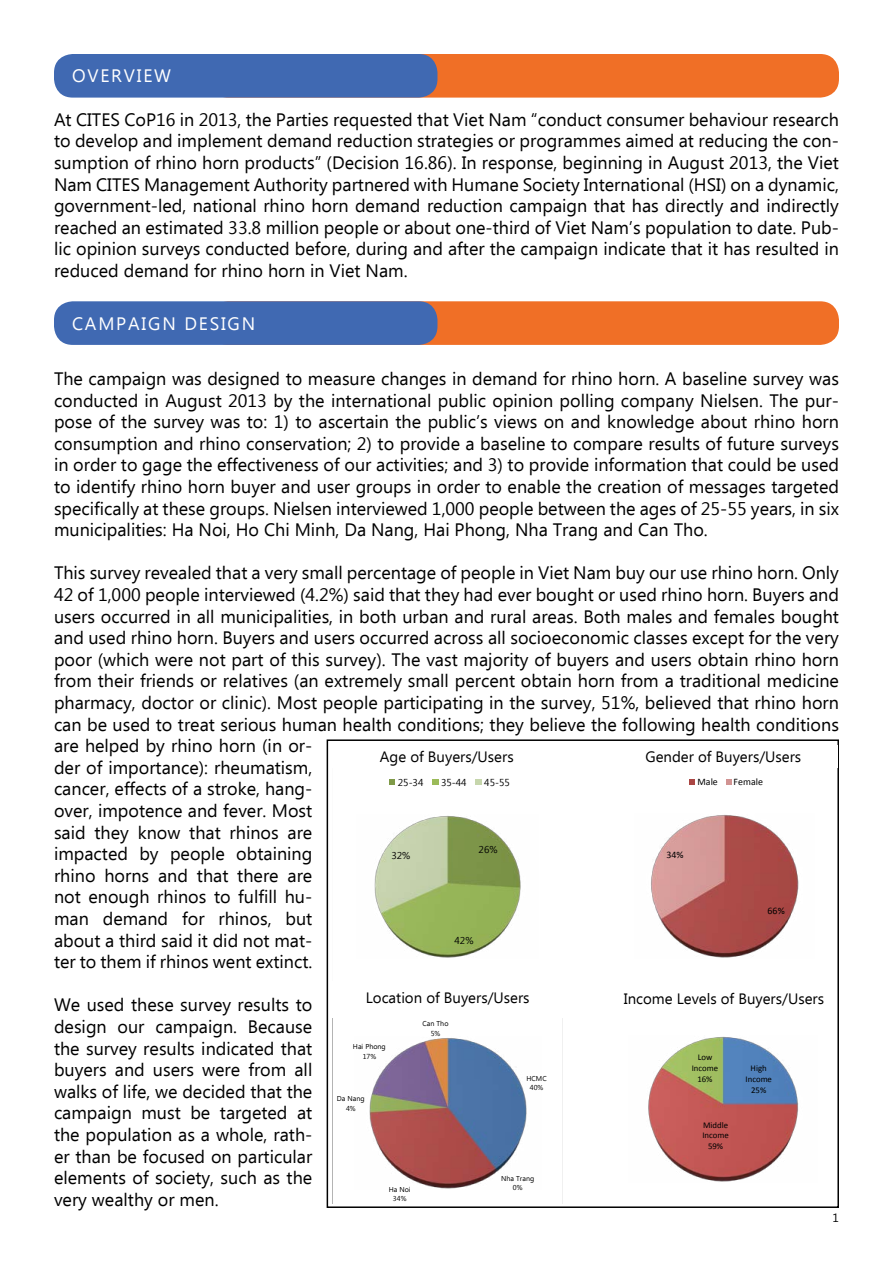
<style>
.page{position:relative;width:893px;height:1263px;background:#fff}
.page>*{position:absolute;margin:0;border:0;box-sizing:border-box;transform-origin:0 0}
.t1{font:18px/21.6px "Ebrima";color:#000;text-align:justify}
.t2{font:18px "Ebrima";letter-spacing:.1em;color:#fff}
.t3{font:15px "Ebrima";color:#000}
.t4{font:12px "Ebrima";color:#000}
.t5{font:9.9px "Ebrima";letter-spacing:.005em;color:#000}
.t6{font:9.9px "Calibri";color:#000}
.t7{font:8.7px/10.8px "Calibri";color:#000;text-align:center}
.t8{font:7.05px/9.6px "Ebrima";color:#000;text-align:center}
</style>
<div class="page">
<div style="left:210px;top:54px;width:629px;height:44px;background:#f06f26;border-radius:19px"></div>
<div style="left:54px;top:54px;width:383px;height:44px;background:#4069b2;border-radius:19px"></div>
<div style="left:210px;top:301px;width:629px;height:44px;background:#f06f26;border-radius:19px"></div>
<div style="left:54px;top:301px;width:383px;height:44px;background:#4069b2;border-radius:19px"></div>
<div style="left:327px;top:739px;width:512px;height:469px;border:2px solid #000"></div>
<svg style="left:374px;top:779px;width:147px;height:179px"></svg>
<svg style="left:651px;top:768px;width:186px;height:212px"></svg>
<svg style="left:369px;top:1018px;width:194px;height:186px"></svg>
<div style="left:609px;top:745px;width:228px;height:23px;background:#fff"></div>
<svg style="left:648px;top:1036px;width:150px;height:146px"></svg>
<div style="left:610px;top:987px;width:227px;height:23px;background:#fff"></div>
<p class="t2" style="left:72px;top:63px;width:101px">OVERVIEW</p>
<p class="t1" style="left:54px;top:110px;width:786px">At CITES CoP16 in 2013, the Parties requested that Viet Nam “conduct consumer behaviour research to develop and implement demand reduction strategies or programmes aimed at reducing the con&shy;sumption of rhino horn products” (Decision 16.86). In response, beginning in August 2013, the Viet Nam CITES Management Authority partnered with Humane Society International (HSI) on a dynamic, government-led, national rhino horn demand reduction campaign that has directly and indirectly reached an estimated 33.8 million people or about one-third of Viet Nam’s population to date. Pub&shy;lic opinion surveys conducted before, during and after the campaign indicate that it has resulted in reduced demand for rhino horn in Viet Nam.</p>
<p class="t2" style="left:72px;top:310px;width:185px">CAMPAIGN DESIGN</p>
<p class="t1" style="left:54px;top:369px;width:786px">The campaign was designed to measure changes in demand for rhino horn. A baseline survey was conducted in August 2013 by the international public opinion polling company Nielsen. The pur&shy;pose of the survey was to: 1) to ascertain the public’s views on and knowledge about rhino horn consumption and rhino conservation; 2) to provide a baseline to compare results of future surveys in order to gage the effectiveness of our activities; and 3) to provide information that could be used to identify rhino horn buyer and user groups in order to enable the creation of messages targeted specifically at these groups. Nielsen interviewed 1,000 people between the ages of 25-55 years, in six municipalities: Ha Noi, Ho Chi Minh, Da Nang, Hai Phong, Nha Trang and Can Tho.</p>
<p class="t1" style="left:54px;top:563px;width:786px;text-align:left">This survey revealed that a very small percentage of people in Viet Nam buy our use rhino horn. Only 42 of 1,000 people interviewed (4.2%) said that they had ever bought or used rhino horn. Buyers and users occurred in all municipalities, in both urban and rural areas. Both males and females bought and used rhino horn. Buyers and users occurred across all socioeconomic classes except for the very poor (which were not part of this survey). The vast majority of buyers and users obtain rhino horn from their friends or relatives (an extremely small percent obtain horn from a traditional medicine pharmacy, doctor or clinic). Most people participating in the survey, 51%, believed that rhino horn can be used to treat serious human health conditions; they believe the following health conditions are helped by rhino horn (in or-<br>der of importance): rheumatism,<br>cancer, effects of a stroke, hang-<br>over, impotence and fever. Most<br>said they know that rhinos are<br>impacted by people obtaining<br>rhino horns and that there are<br>not enough rhinos to fulfill hu-<br>man demand for rhinos, but<br>about a third said it did not mat-<br>ter to them if rhinos went extinct.</p>
<p class="t1" style="left:54px;top:995px;width:260px">We used these survey results to design our campaign. Because the survey results indicated that buyers and users were from all walks of life, we decided that the campaign must be targeted at the population as a whole, rath&shy;er than be focused on particular elements of society, such as the very wealthy or men.</p>
<p class="t3" style="left:380px;top:746px;width:135px">Age of Buyers/Users</p>
<p class="t3" style="left:645px;top:746px;width:157px">Gender of Buyers/Users</p>
<p class="t6" style="left:697px;top:775px;width:22px">Male</p>
<p class="t6" style="left:734px;top:775px;width:31px">Female</p>
<p class="t5" style="left:398px;top:775px;width:27px">25-34</p>
<p class="t5" style="left:441px;top:775px;width:27px">35-44</p>
<p class="t5" style="left:484px;top:775px;width:27px">45-55</p>
<p class="t5" style="left:479px;top:842px;width:20px">26%</p>
<p class="t6" style="left:666px;top:848px;width:19px">34%</p>
<p class="t5" style="left:391px;top:848px;width:20px">32%</p>
<p class="t6" style="left:768px;top:904px;width:19px">66%</p>
<p class="t5" style="left:455px;top:933px;width:20px">42%</p>
<p class="t3" style="left:366px;top:987px;width:165px">Location of Buyers/Users</p>
<p class="t3" style="left:624px;top:988px;width:202px">Income Levels of Buyers/Users</p>
<p class="t8" style="left:423px;top:1019px;width:27px">Can Tho<br>5%</p>
<p class="t8" style="left:353px;top:1042px;width:34px">Hai Phong<br>17%</p>
<p class="t7" style="left:692px;top:1052px;width:28px">Low<br>Income<br>16%</p>
<p class="t7" style="left:745px;top:1063px;width:28px">High<br>Income<br>25%</p>
<p class="t8" style="left:526px;top:1074px;width:22px">HCMC<br>40%</p>
<p class="t8" style="left:337px;top:1094px;width:29px">Da Nang<br>4%</p>
<p class="t7" style="left:702px;top:1119px;width:28px">Middle<br>Income<br>59%</p>
<p class="t8" style="left:501px;top:1174px;width:35px">Nha Trang<br>0%</p>
<p class="t8" style="left:389px;top:1185px;width:23px">Ha Noi<br>34%</p>
<p class="t4" style="left:832px;top:1209px;width:8px">1</p>
</div>
